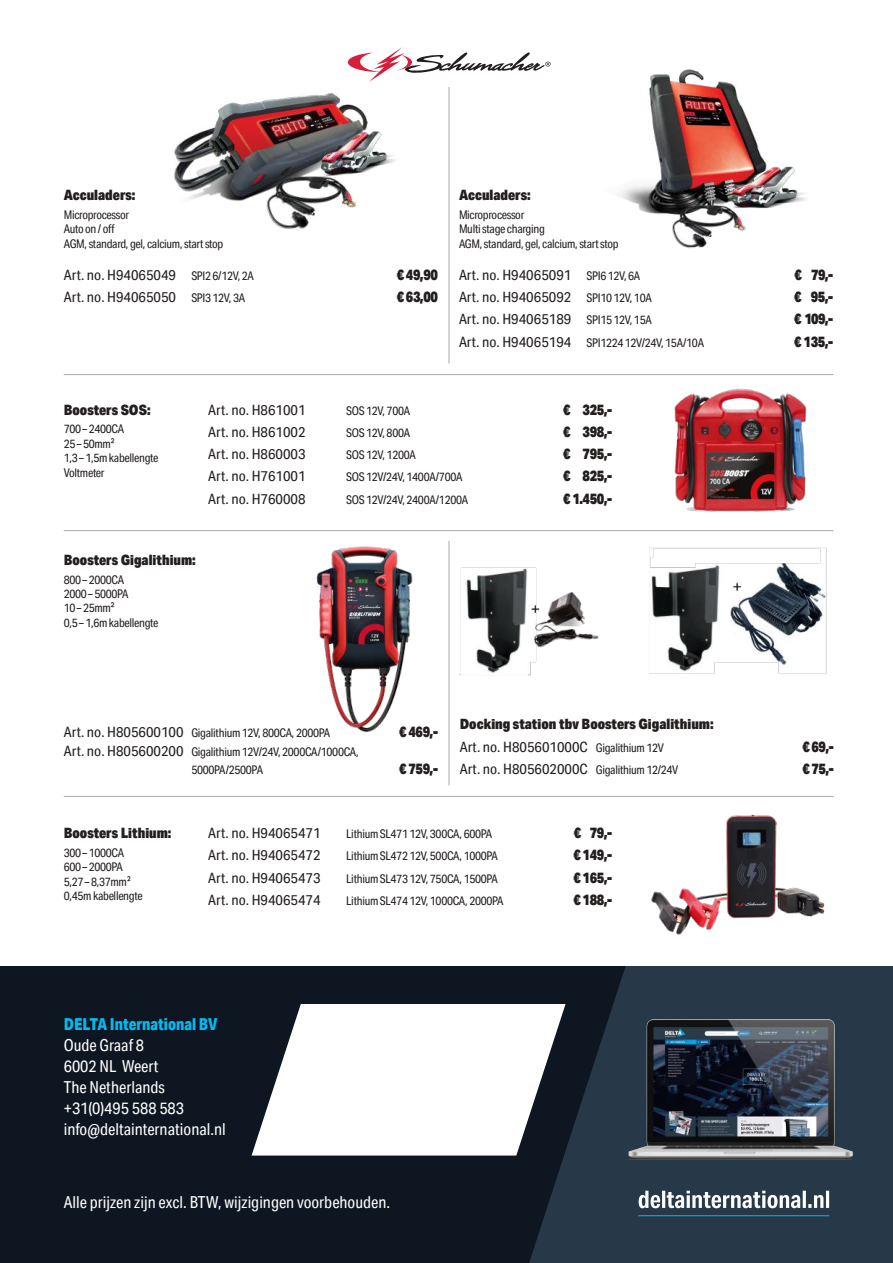
<style>
.page{position:relative;width:893px;height:1263px;background:#fff}
.page>*{position:absolute;margin:0;border:0;box-sizing:border-box;transform-origin:0 0}
.t1{font:16.5px/21px "Aktiv Grotesk Cd";color:#fff}
.t2{font:800 16.5px "Aktiv Grotesk Cd";color:#00bcf2}
.t3{font:900 15px "Aktiv Grotesk Cd";letter-spacing:-.025em;color:#241f1f}
.t4{font:14.25px "Aktiv Grotesk Cd";color:#241f1f;scale:1.05 1}
.t5{font:900 14.25px/22.2px "Aktiv Grotesk Cd";color:#241f1f;scale:1.05 1}
.t6{font:12px/14.4px "Aktiv Grotesk Cd";letter-spacing:-.025em;color:#241f1f}
.s1{font-size:12px}
.s2{font-size:14.25px}
.s3{font-weight:400}
.s4{font-weight:400;font-size:12px}
</style>
<div class="page">
<img style="left:316px;top:546px;width:97px;height:187px">
<div style="left:0;top:966px;width:893px;height:297px;background:#273848"></div>
<svg style="left:0;top:966px;width:626px;height:297px;background:#0f1924"></svg>
<svg style="left:639px;top:1191px;width:190px;height:17px"></svg>
<hr style="left:638px;top:1215px;width:191px;height:1px;background:#00bcf2">
<img style="left:609px;top:1001px;width:245px;height:177px">
<svg style="left:252px;top:1004px;width:314px;height:151px;background:#d9dadc"></svg>
<img style="left:174px;top:93px;width:222px;height:136px">
<img style="left:617px;top:69px;width:189px;height:180px">
<hr style="left:449px;top:63px;width:1px;height:301px;background:#aaaaac">
<hr style="left:449px;top:541px;width:1px;height:244px;background:#aaaaac">
<svg style="left:348px;top:47px;width:203px;height:35px"></svg>
<hr style="left:64px;top:374px;width:769px;height:1px;background:#aaaaac">
<hr style="left:64px;top:530px;width:769px;height:1px;background:#aaaaac">
<hr style="left:64px;top:796px;width:769px;height:1px;background:#aaaaac">
<img style="left:674px;top:388px;width:133px;height:124px">
<img style="left:651px;top:814px;width:174px;height:121px">
<img style="left:649px;top:547px;width:178px;height:127px">
<img style="left:460px;top:567px;width:139px;height:109px">
<p class="t5" style="left:64px;top:184px;width:70px">Acculaders:</p>
<p class="t6" style="left:64px;top:207px;width:161px">Microprocessor<br>Auto on / off<br>AGM, standard, gel, calcium, start stop</p>
<p class="t4" style="left:64px;top:266px;width:183px">Art. no. H94065049 <span class="s1">SPI2 6/12V, 2A</span></p>
<p class="t3" style="left:397px;top:265px;width:43px">€ 49,90</p>
<p class="t4" style="left:64px;top:289px;width:174px">Art. no. H94065050 <span class="s1">SPI3 12V, 3A</span></p>
<p class="t3" style="left:397px;top:287px;width:43px">€ 63,00</p>
<p class="t5" style="left:459px;top:184px;width:70px">Acculaders:</p>
<p class="t6" style="left:459px;top:207px;width:161px">Microprocessor<br>Multi stage charging<br>AGM, standard, gel, calcium, start stop</p>
<p class="t4" style="left:459px;top:266px;width:174px">Art. no. H94065091 <span class="s1">SPI6 12V, 6A</span></p>
<p class="t3" style="left:795px;top:265px;width:40px">€ 79,-</p>
<p class="t4" style="left:459px;top:289px;width:185px">Art. no. H94065092 <span class="s1">SPI10 12V, 10A</span></p>
<p class="t3" style="left:794px;top:287px;width:41px">€ 95,-</p>
<p class="t4" style="left:459px;top:311px;width:185px">Art. no. H94065189 <span class="s1">SPI15 12V, 15A</span></p>
<p class="t3" style="left:794px;top:309px;width:40px">€ 109,-</p>
<p class="t6" style="left:459px;top:335px;width:247px"><span class="s2">Art. no. H94065194</span> SPI1224 12V/24V, 15A/10A</p>
<p class="t3" style="left:794px;top:332px;width:40px">€ 135,-</p>
<p class="t5" style="left:64px;top:398px;width:84px">Boosters SOS:</p>
<p class="t6" style="left:64px;top:422px;width:96px">700 – 2400CA<br>25 – 50mm²<br>1,3 – 1,5m kabellengte<br>Voltmeter</p>
<p class="t4" style="left:208px;top:401px;width:94px">Art. no. H861001</p>
<p class="t6" style="left:346px;top:403px;width:65px">SOS 12V, 700A</p>
<p class="t3" style="left:563px;top:400px;width:51px">€ 325,-</p>
<p class="t4" style="left:208px;top:423px;width:94px">Art. no. H861002</p>
<p class="t6" style="left:346px;top:425px;width:65px">SOS 12V, 800A</p>
<p class="t3" style="left:563px;top:422px;width:51px">€ 398,-</p>
<p class="t4" style="left:208px;top:446px;width:94px">Art. no. H860003</p>
<p class="t6" style="left:346px;top:448px;width:71px">SOS 12V, 1200A</p>
<p class="t3" style="left:563px;top:444px;width:51px">€ 795,-</p>
<p class="t4" style="left:208px;top:468px;width:94px">Art. no. H761001</p>
<p class="t6" style="left:346px;top:470px;width:118px">SOS 12V/24V, 1400A/700A</p>
<p class="t3" style="left:563px;top:466px;width:51px">€ 825,-</p>
<p class="t4" style="left:208px;top:490px;width:94px">Art. no. H760008</p>
<p class="t6" style="left:346px;top:492px;width:123px">SOS 12V/24V, 2400A/1200A</p>
<p class="t3" style="left:563px;top:489px;width:51px">€ 1.450,-</p>
<p class="t5" style="left:64px;top:548px;width:127px">Boosters Gigalithium:</p>
<p class="t6" style="left:64px;top:572px;width:96px">800 – 2000CA<br>2000 – 5000PA<br>10 – 25mm²<br>0,5 – 1,6m kabellengte</p>
<p class="t6" style="left:64px;top:725px;width:268px"><span class="s2">Art. no. H805600100</span> Gigalithium 12V, 800CA, 2000PA</p>
<p class="t3" style="left:399px;top:722px;width:40px">€ 469,-</p>
<p class="t6" style="left:191px;top:743px;width:169px;line-height:18px;text-indent:-128px"><span class="s2">Art. no. H805600200</span> Gigalithium 12V/24V, 2000CA/1000CA,<br>5000PA/2500PA</p>
<p class="t3" style="left:399px;top:759px;width:40px">€ 759,-</p>
<p class="t5" style="left:460px;top:713px;width:243px">Docking station tbv Boosters Gigalithium:<br><span class="s3">Art. no. H805601000C</span> <span class="s4">Gigalithium 12V</span></p>
<p class="t3" style="left:802px;top:737px;width:33px">€ 69,-</p>
<p class="t4" style="left:460px;top:760px;width:210px">Art. no. H805602000C <span class="s1">Gigalithium 12/24V</span></p>
<p class="t3" style="left:802px;top:759px;width:33px">€ 75,-</p>
<p class="t5" style="left:64px;top:822px;width:104px">Boosters Lithium:</p>
<p class="t6" style="left:64px;top:845px;width:80px">300 – 1000CA<br>600 – 2000PA<br>5,27 – 8,37mm²<br>0,45m kabellengte</p>
<p class="t4" style="left:208px;top:825px;width:108px">Art. no. H94065471</p>
<p class="t6" style="left:346px;top:827px;width:147px">Lithium SL471 12V, 300CA, 600PA</p>
<p class="t3" style="left:574px;top:823px;width:40px">€ 79,-</p>
<p class="t4" style="left:208px;top:847px;width:108px">Art. no. H94065472</p>
<p class="t6" style="left:346px;top:849px;width:153px">Lithium SL472 12V, 500CA, 1000PA</p>
<p class="t3" style="left:573px;top:845px;width:40px">€ 149,-</p>
<p class="t4" style="left:208px;top:869px;width:108px">Art. no. H94065473</p>
<p class="t6" style="left:346px;top:871px;width:153px">Lithium SL473 12V, 750CA, 1500PA</p>
<p class="t3" style="left:573px;top:868px;width:40px">€ 165,-</p>
<p class="t4" style="left:208px;top:891px;width:108px">Art. no. H94065474</p>
<p class="t6" style="left:346px;top:893px;width:159px">Lithium SL474 12V, 1000CA, 2000PA</p>
<p class="t3" style="left:573px;top:890px;width:40px">€ 188,-</p>
<h1 class="t2" style="left:64px;top:1013px;width:155px">DELTA International BV</h1>
<h1 class="t1" style="left:64px;top:1034px;width:164px">Oude Graaf 8<br>6002 NL Weert<br>The Netherlands +31(0)495 588 583 info@deltainternational.nl</h1>
<h1 class="t1" style="left:64px;top:1191px;width:328px">Alle prijzen zijn excl. BTW, wijzigingen voorbehouden.</h1>
</div>
